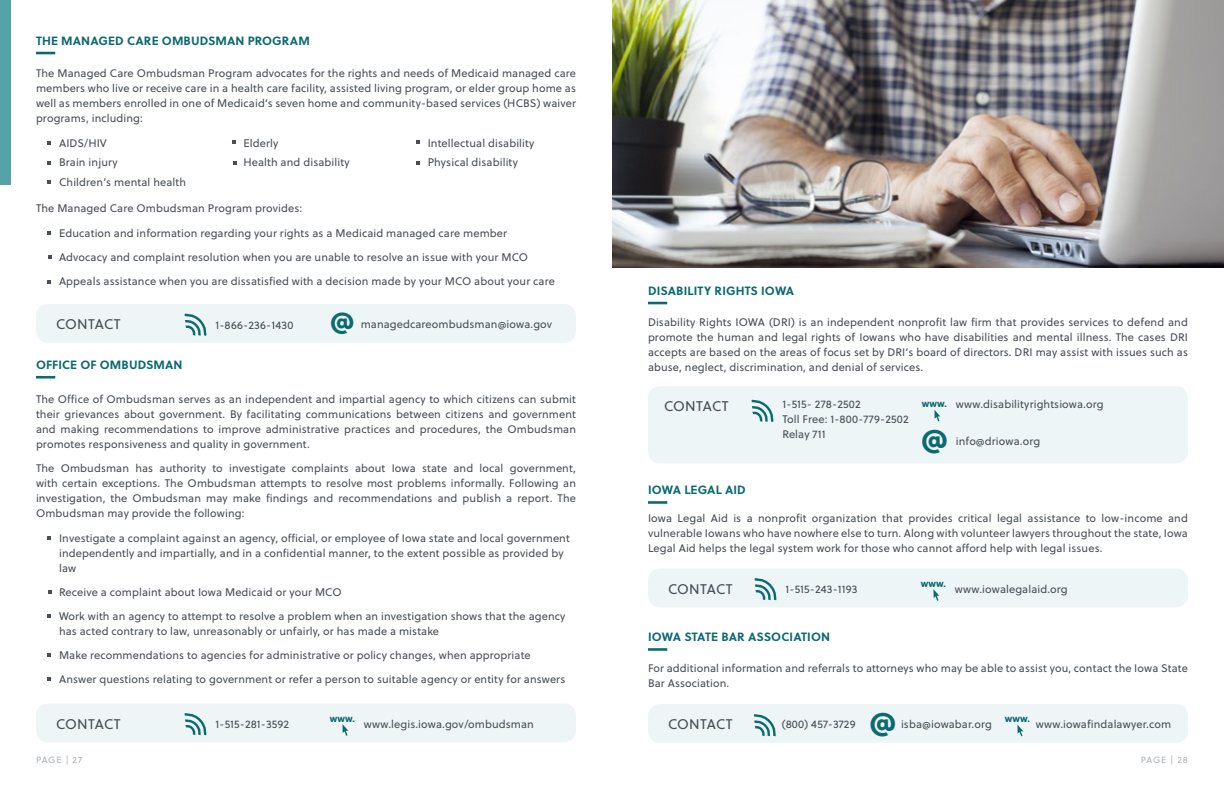
<style>
.page{position:relative;width:1224px;height:792px;background:#fff}
.page>*{position:absolute;margin:0;border:0;box-sizing:border-box;transform-origin:0 0}
.t1{font:700 34.5px "Soleil";color:#0c6a71}
.t2{font:700 31.4px "Soleil";color:#0c6a71}
.t3{font:14px "Soleil";letter-spacing:.015em;color:#484d56}
.t4{font:700 12px "Soleil";letter-spacing:.01em;color:#0c6a71}
.t5{font:11px/15px "Soleil";letter-spacing:.01em;color:#484d56}
.t6{font:700 9.8px "Soleil";letter-spacing:.01em;color:#0c6a71}
.t7{font:9px "Soleil";letter-spacing:.09em;color:#acb2b7}
.s1{font-weight:700;font-size:9.8px;color:#0c6a71}
</style>
<div class="page">
<img style="left:612px;top:0;width:612px;height:267px">
<svg style="left:36px;top:52px;width:19px;height:2px"></svg>
<hr style="left:36px;top:376px;width:19px;height:3px;background:#0c6a71">
<svg style="left:48px;top:180px;width:3px;height:4px"></svg>
<svg style="left:48px;top:280px;width:3px;height:4px"></svg>
<svg style="left:48px;top:677px;width:3px;height:4px"></svg>
<div style="left:36px;top:304px;width:540px;height:39px;background:#eef5f6;border-radius:12px"></div>
<svg style="left:184px;top:313px;width:23px;height:23px"></svg>
<div style="left:36px;top:703px;width:540px;height:39px;background:#eef5f6;border-radius:12px"></div>
<svg style="left:184px;top:713px;width:23px;height:23px"></svg>
<svg style="left:342px;top:724px;width:7px;height:12px"></svg>
<svg style="left:648px;top:302px;width:19px;height:2px"></svg>
<hr style="left:648px;top:501px;width:19px;height:3px;background:#0c6a71">
<hr style="left:648px;top:648px;width:19px;height:3px;background:#0c6a71">
<div style="left:648px;top:386px;width:540px;height:77px;background:#eef5f6;border-radius:12px"></div>
<svg style="left:751px;top:399px;width:23px;height:23px"></svg>
<svg style="left:934px;top:410px;width:7px;height:12px"></svg>
<div style="left:648px;top:568px;width:540px;height:39px;background:#eef5f6;border-radius:12px"></div>
<svg style="left:754px;top:578px;width:23px;height:23px"></svg>
<svg style="left:933px;top:589px;width:7px;height:12px"></svg>
<div style="left:648px;top:704px;width:540px;height:39px;background:#eef5f6;border-radius:12px"></div>
<svg style="left:1017px;top:725px;width:7px;height:12px"></svg>
<div style="left:0;top:0;width:10px;height:184px;background:#55a3a8"></div>
<svg style="left:753px;top:714px;width:23px;height:23px"></svg>
<p class="t4" style="left:36px;top:31px;width:275px">THE MANAGED CARE OMBUDSMAN PROGRAM</p>
<p class="t5" style="left:36px;top:65px;width:542px;text-align:justify">The Managed Care Ombudsman Program advocates for the rights and needs of Medicaid managed care members who live or receive care in a health care facility, assisted living program, or elder group home as well as members enrolled in one of Medicaid’s seven home and community-based services (HCBS) waiver programs, including:</p>
<p class="t5" style="left:59px;top:133px;width:128px;line-height:19.5px">AIDS/HIV<br>Brain injury<br>Children’s mental health</p>
<p class="t5" style="left:243px;top:133px;width:108px;line-height:19.5px">Elderly<br>Health and disability</p>
<p class="t5" style="left:428px;top:133px;width:108px;line-height:19.5px">Intellectual disability<br>Physical disability</p>
<p class="t5" style="left:36px;top:200px;width:268px">The Managed Care Ombudsman Program provides:</p>
<p class="t5" style="left:59px;top:221px;width:497px;line-height:24px">Education and information regarding your rights as a Medicaid managed care member<br>Advocacy and complaint resolution when you are unable to resolve an issue with your MCO<br>Appeals assistance when you are dissatisfied with a decision made by your MCO about your care</p>
<p class="t3" style="left:56px;top:314px;width:66px">CONTACT</p>
<p class="t5" style="left:215px;top:317px;width:79px">1-866-236-1430</p>
<h2 class="t2" style="left:330px;top:295px;width:27px">@</h2>
<p class="t5" style="left:361px;top:317px;width:193px">managedcareombudsman@iowa.gov</p>
<p class="t4" style="left:36px;top:356px;width:148px">OFFICE OF OMBUDSMAN</p>
<p class="t5" style="left:36px;top:391px;width:542px;text-align:justify">The Office of Ombudsman serves as an independent and impartial agency to which citizens can submit their grievances about government. By facilitating communications between citizens and government and making recommendations to improve administrative practices and procedures, the Ombudsman promotes responsiveness and quality in government.</p>
<p class="t5" style="left:36px;top:460px;width:542px;text-align:justify">The Ombudsman has authority to investigate complaints about Iowa state and local government, with certain exceptions. The Ombudsman attempts to resolve most problems informally. Following an investigation, the Ombudsman may make findings and recommendations and publish a report. The Ombudsman may provide the following:</p>
<p class="t5" style="left:59px;top:530px;width:512px">Investigate a complaint against an agency, official, or employee of Iowa state and local government independently and impartially, and in a confidential manner, to the extent possible as provided by law</p>
<p class="t5" style="left:59px;top:580px;width:508px;line-height:24px">Receive a complaint about Iowa Medicaid or your MCO<br>Work with an agency to attempt to resolve a problem when an investigation shows that the agency</p>
<p class="t5" style="left:59px;top:619px;width:508px;line-height:24px">has acted contrary to law, unreasonably or unfairly, or has made a mistake<br>Make recommendations to agencies for administrative or policy changes, when appropriate<br>Answer questions relating to government or refer a person to suitable agency or entity for answers</p>
<p class="t6" style="left:330px;top:711px;width:27px">www.</p>
<p class="t3" style="left:56px;top:713px;width:66px">CONTACT</p>
<p class="t5" style="left:215px;top:717px;width:75px">1-515-281-3592</p>
<p class="t5" style="left:364px;top:716px;width:172px">www.legis.iowa.gov/ombudsman</p>
<p class="t7" style="left:36px;top:753px;width:48px">PAGE | 27</p>
<p class="t4" style="left:648px;top:281px;width:148px">DISABILITY RIGHTS IOWA</p>
<p class="t5" style="left:648px;top:314px;width:542px;text-align:justify">Disability Rights IOWA (DRI) is an independent nonprofit law firm that provides services to defend and promote the human and legal rights of Iowans who have disabilities and mental illness. The cases DRI accepts are based on the areas of focus set by DRI’s board of directors. DRI may assist with issues such as abuse, neglect, discrimination, and denial of services.</p>
<p class="t3" style="left:664px;top:396px;width:66px">CONTACT</p>
<p class="t5" style="left:782px;top:396px;width:128px">1-515- 278-2502<br>Toll Free: 1-800-779-2502<br>Relay 711</p>
<p class="t5" style="left:922px;top:397px;width:183px"><span class="s1">www.</span> www.disabilityrightsiowa.org</p>
<h1 class="t1" style="left:921px;top:410px;width:29px">@</h1>
<p class="t5" style="left:956px;top:433px;width:86px">info@driowa.org</p>
<p class="t4" style="left:648px;top:481px;width:99px">IOWA LEGAL AID</p>
<p class="t5" style="left:648px;top:511px;width:541px;text-align:justify">Iowa Legal Aid is a nonprofit organization that provides critical legal assistance to low-income and vulnerable Iowans who have nowhere else to turn. Along with volunteer lawyers throughout the state, Iowa Legal Aid helps the legal system work for those who cannot afford help with legal issues.</p>
<p class="t6" style="left:921px;top:576px;width:27px">www.</p>
<p class="t3" style="left:668px;top:578px;width:66px">CONTACT</p>
<p class="t5" style="left:785px;top:582px;width:73px">1-515-243-1193</p>
<p class="t5" style="left:955px;top:581px;width:115px">www.iowalegalaid.org</p>
<p class="t4" style="left:648px;top:628px;width:184px">IOWA STATE BAR ASSOCIATION</p>
<p class="t5" style="left:648px;top:661px;width:542px">For additional information and referrals to attorneys who may be able to assist you, contact the Iowa State<br>Bar Association.</p>
<p class="t5" style="left:782px;top:717px;width:75px">(800) 457-3729</p>
<h1 class="t1" style="left:869px;top:694px;width:29px">@</h1>
<p class="t5" style="left:901px;top:717px;width:92px">isba@iowabar.org</p>
<p class="t6" style="left:1005px;top:711px;width:27px">www.</p>
<p class="t3" style="left:668px;top:714px;width:66px">CONTACT</p>
<p class="t5" style="left:1036px;top:717px;width:137px">www.iowafindalawyer.com</p>
<p class="t7" style="left:1141px;top:753px;width:49px">PAGE | 28</p>
</div>
